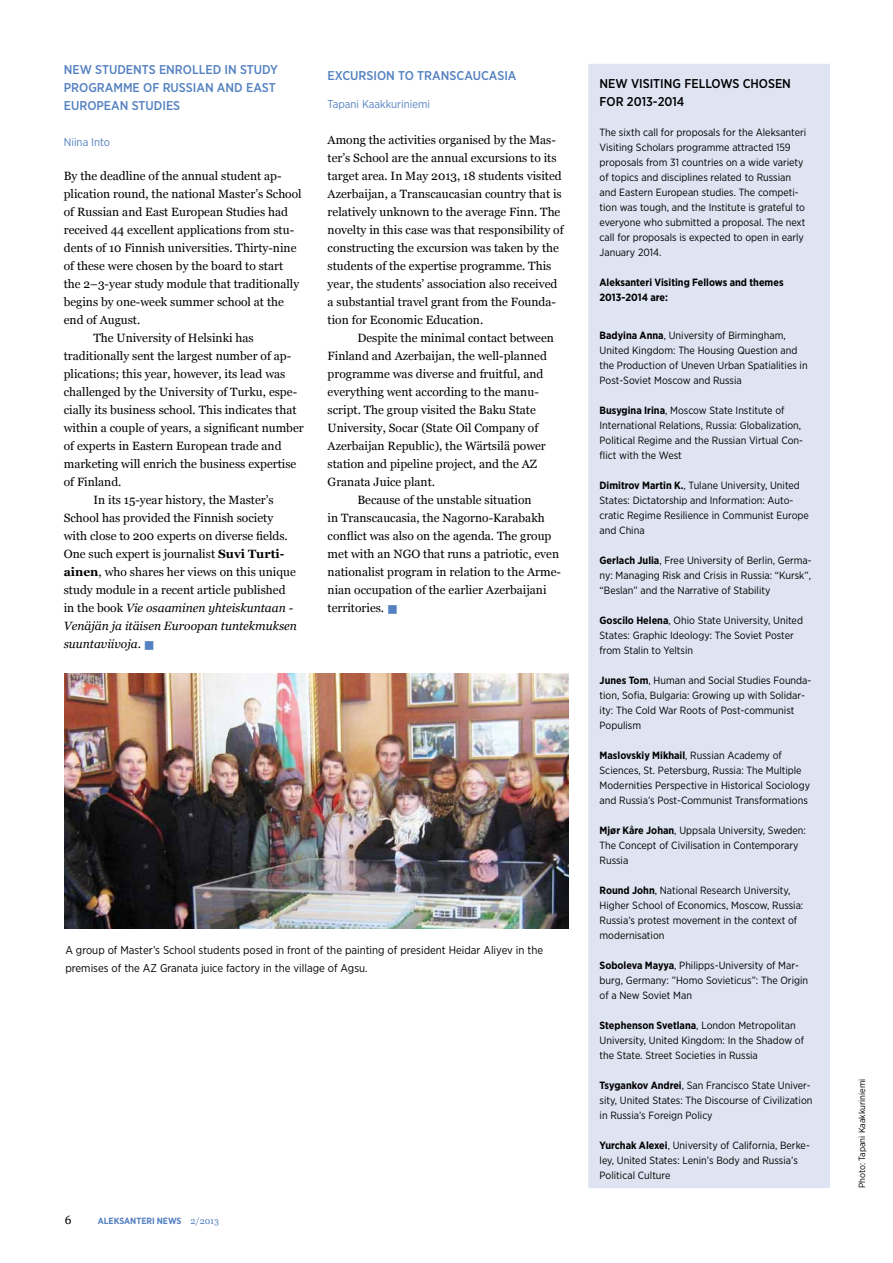
<style>
.page{position:relative;width:893px;height:1263px;background:#fff}
.page>*{position:absolute;margin:0;border:0;box-sizing:border-box;transform-origin:0 0}
.t1{font:500 12.75px/18px "Gotham Narrow";color:#5481c1}
.t2{font:500 12.75px/18px "Gotham Narrow";color:#000}
.t3{font:12px/18px "Georgia";color:#000}
.t4{font:italic 12px "Georgia";color:#000}
.t5{font:11.25px/18px "Gotham Narrow";color:#000}
.t6{font:11.25px "Gotham Narrow";color:#5481c1}
.t7{font:10.5px/15px "Gotham Narrow";color:#000}
.t8{font:700 10.5px/15px "Gotham Narrow";color:#000}
.t9{font:9px "Gotham Narrow";color:#000}
.t10{font:700 9px "Gotham Narrow";color:#5481c1}
.s1{font-weight:700}
.s2{font-style:normal}
.s3{color:#5481c1}
.s4{font-family:"Georgia";font-weight:400}
</style>
<div class="page">
<div style="left:588px;top:64px;width:242px;height:1124px;background:#dfe4f3"></div>
<img style="left:65px;top:673px;width:503px;height:255px">
<p class="t1" style="left:64px;top:60px;width:216px">NEW STUDENTS ENROLLED IN STUDY<br>PROGRAMME OF RUSSIAN AND EAST<br>EUROPEAN STUDIES</p>
<p class="t6" style="left:64px;top:135px;width:48px">Niina Into</p>
<p class="t3" style="left:64px;top:167px;width:219px">By the deadline of the annual student ap-</p>
<p class="t3" style="left:64px;top:185px;width:239px">plication round, the national Master’s School</p>
<p class="t3" style="left:64px;top:203px;width:226px">of Russian and East European Studies had</p>
<p class="t3" style="left:64px;top:221px;width:232px">received 44 excellent applications from stu-</p>
<p class="t3" style="left:64px;top:239px;width:234px">dents of 10 Finnish universities. Thirty-nine</p>
<p class="t3" style="left:64px;top:257px;width:221px">of these were chosen by the board to start</p>
<p class="t3" style="left:64px;top:275px;width:237px">the 2–3-year study module that traditionally</p>
<p class="t3" style="left:64px;top:293px;width:222px">begins by one-week summer school at the</p>
<p class="t3" style="left:64px;top:311px;width:78px">end of August.</p>
<p class="t3" style="left:94px;top:329px;width:162px">The University of Helsinki has</p>
<p class="t3" style="left:64px;top:347px;width:229px">traditionally sent the largest number of ap-</p>
<p class="t3" style="left:64px;top:365px;width:223px">plications; this year, however, its lead was</p>
<p class="t3" style="left:64px;top:383px;width:235px">challenged by the University of Turku, espe-</p>
<p class="t3" style="left:64px;top:401px;width:234px">cially its business school. This indicates that</p>
<p class="t3" style="left:64px;top:419px;width:241px">within a couple of years, a significant number</p>
<p class="t3" style="left:64px;top:437px;width:219px">of experts in Eastern European trade and</p>
<p class="t3" style="left:64px;top:455px;width:234px">marketing will enrich the business expertise</p>
<p class="t3" style="left:64px;top:473px;width:59px">of Finland.</p>
<p class="t3" style="left:94px;top:491px;width:182px">In its 15-year history, the Master’s</p>
<p class="t3" style="left:64px;top:509px;width:211px">School has provided the Finnish society</p>
<p class="t3" style="left:64px;top:527px;width:226px">with close to 200 experts on diverse fields.</p>
<p class="t3" style="left:64px;top:545px;width:222px">One such expert is journalist <span class="s1">Suvi Turti-</span></p>
<p class="t3" style="left:64px;top:563px;width:234px"><span class="s1">ainen</span>, who shares her views on this unique</p>
<p class="t3" style="left:64px;top:581px;width:223px">study module in a recent article published</p>
<p class="t4" style="left:64px;top:600px;width:231px"><span class="s2">in the book</span> Vie osaaminen yhteiskuntaan -</p>
<p class="t4" style="left:64px;top:618px;width:235px">Venäjän ja itäisen Euroopan tuntekmuksen</p>
<p class="t4" style="left:64px;top:636px;width:92px">suuntaviivoja<span class="s2">.</span> <span class="s3">■</span></p>
<p class="t1" style="left:328px;top:67px;width:188px">EXCURSION TO TRANSCAUCASIA</p>
<p class="t6" style="left:328px;top:97px;width:104px">Tapani Kaakkuriniemi</p>
<p class="t3" style="left:328px;top:131px;width:237px">Among the activities organised by the Mas&shy;ter’s School are the annual excursions to its target area. In May 2013, 18 students visited Azerbaijan, a Transcaucasian country that is relatively unknown to the average Finn. The novelty in this case was that responsibility of constructing the excursion was taken by the students of the expertise programme. This year, the students’ association also received a substantial travel grant from the Founda&shy;tion for Economic Education.</p>
<p class="t3" style="left:357px;top:329px;width:198px">Despite the minimal contact between</p>
<p class="t3" style="left:328px;top:347px;width:221px">Finland and Azerbaijan, the well-planned</p>
<p class="t3" style="left:328px;top:365px;width:217px">programme was diverse and fruitful, and</p>
<p class="t3" style="left:328px;top:383px;width:213px">everything went according to the manu-</p>
<p class="t3" style="left:328px;top:401px;width:210px">script. The group visited the Baku State</p>
<p class="t3" style="left:328px;top:419px;width:212px">University, Socar (State Oil Company of</p>
<p class="t3" style="left:328px;top:437px;width:220px">Azerbaijan Republic), the Wärtsilä power</p>
<p class="t3" style="left:328px;top:455px;width:211px">station and pipeline project, and the AZ</p>
<p class="t3" style="left:328px;top:473px;width:109px">Granata Juice plant.</p>
<p class="t3" style="left:357px;top:491px;width:176px">Because of the unstable situation</p>
<p class="t3" style="left:328px;top:509px;width:219px">in Transcaucasia, the Nagorno-Karabakh</p>
<p class="t3" style="left:328px;top:527px;width:225px">conflict was also on the agenda. The group</p>
<p class="t3" style="left:328px;top:545px;width:233px">met with an NGO that runs a patriotic, even</p>
<p class="t3" style="left:328px;top:563px;width:235px">nationalist program in relation to the Arme-</p>
<p class="t3" style="left:328px;top:581px;width:220px">nian occupation of the earlier Azerbaijani</p>
<p class="t3" style="left:328px;top:599px;width:72px">territories. <span class="s3">■</span></p>
<p class="t5" style="left:65px;top:941px;width:479px">A group of Master’s School students posed in front of the painting of president Heidar Aliyev in the premises of the AZ Granata juice factory in the village of Agsu.</p>
<p class="t3" style="left:65px;top:1211px;width:8px">6</p>
<p class="t10" style="left:98px;top:1215px;width:123px">ALEKSANTERI NEWS <span class="s4">2/2013</span></p>
<p class="t2" style="left:600px;top:74px;width:193px">NEW VISITING FELLOWS CHOSEN<br>FOR 2013-2014</p>
<p class="t7" style="left:600px;top:124px;width:208px">The sixth call for proposals for the Aleksanteri Visiting Scholars programme attracted 159 proposals from 31 countries on a wide variety of topics and disciplines related to Russian and Eastern European studies. The competi&shy;tion was tough, and the Institute is grateful to everyone who submitted a proposal. The next call for proposals is expected to open in early January 2014.</p>
<p class="t8" style="left:600px;top:275px;width:186px">Aleksanteri Visiting Fellows and themes<br>2013-2014 are:</p>
<p class="t7" style="left:600px;top:328px;width:210px"><span class="s1">Badyina Anna</span>, University of Birmingham, United Kingdom: The Housing Question and the Production of Uneven Urban Spatialities in Post-Soviet Moscow and Russia</p>
<p class="t7" style="left:600px;top:403px;width:205px"><span class="s1">Busygina Irina</span>, Moscow State Institute of International Relations, Russia: Globalization, Political Regime and the Russian Virtual Con&shy;flict with the West</p>
<p class="t7" style="left:600px;top:478px;width:211px"><span class="s1">Dimitrov Martin K.</span>, Tulane University, United States: Dictatorship and Information: Auto&shy;cratic Regime Resilience in Communist Europe and China</p>
<p class="t7" style="left:600px;top:553px;width:214px;text-align:justify"><span class="s1">Gerlach Julia</span>, Free University of Berlin, Germa&shy;ny: Managing Risk and Crisis in Russia: “Kursk”, “Beslan” and the Narrative of Stability</p>
<p class="t7" style="left:600px;top:613px;width:205px"><span class="s1">Goscilo Helena</span>, Ohio State University, United<br>States: Graphic Ideology: The Soviet Poster from Stalin to Yeltsin</p>
<p class="t7" style="left:600px;top:673px;width:213px"><span class="s1">Junes Tom</span>, Human and Social Studies Founda&shy;tion, Sofia, Bulgaria: Growing up with Solidar&shy;ity: The Cold War Roots of Post-communist Populism</p>
<p class="t7" style="left:600px;top:748px;width:212px"><span class="s1">Maslovskiy Mikhail</span>, Russian Academy of Sciences, St. Petersburg, Russia: The Multiple Modernities Perspective in Historical Sociology and Russia’s Post-Communist Transformations</p>
<p class="t7" style="left:600px;top:823px;width:208px"><span class="s1">Mjør Kåre Johan</span>, Uppsala University, Sweden:<br>The Concept of Civilisation in Contemporary<br>Russia</p>
<p class="t7" style="left:600px;top:883px;width:205px"><span class="s1">Round John</span>, National Research University, Higher School of Economics, Moscow, Russia:<br>Russia’s protest movement in the context of modernisation</p>
<p class="t7" style="left:600px;top:958px;width:210px"><span class="s1">Soboleva Mayya</span>, Philipps-University of Mar&shy;burg, Germany: ”Homo Sovieticus”: The Origin of a New Soviet Man</p>
<p class="t7" style="left:600px;top:1018px;width:206px"><span class="s1">Stephenson Svetlana</span>, London Metropolitan<br>University, United Kingdom: In the Shadow of the State. Street Societies in Russia</p>
<p class="t7" style="left:600px;top:1078px;width:214px"><span class="s1">Tsygankov Andrei</span>, San Francisco State Univer&shy;sity, United States: The Discourse of Civilization in Russia’s Foreign Policy</p>
<p class="t7" style="left:600px;top:1138px;width:212px"><span class="s1">Yurchak Alexei</span>, University of California, Berke&shy;ley, United States: Lenin’s Body and Russia’s<br>Political Culture</p>
<p class="t9" style="left:856px;top:1188px;width:111px;rotate:-90deg">Photo: Tapani Kaakkuriniemi</p>
</div>
